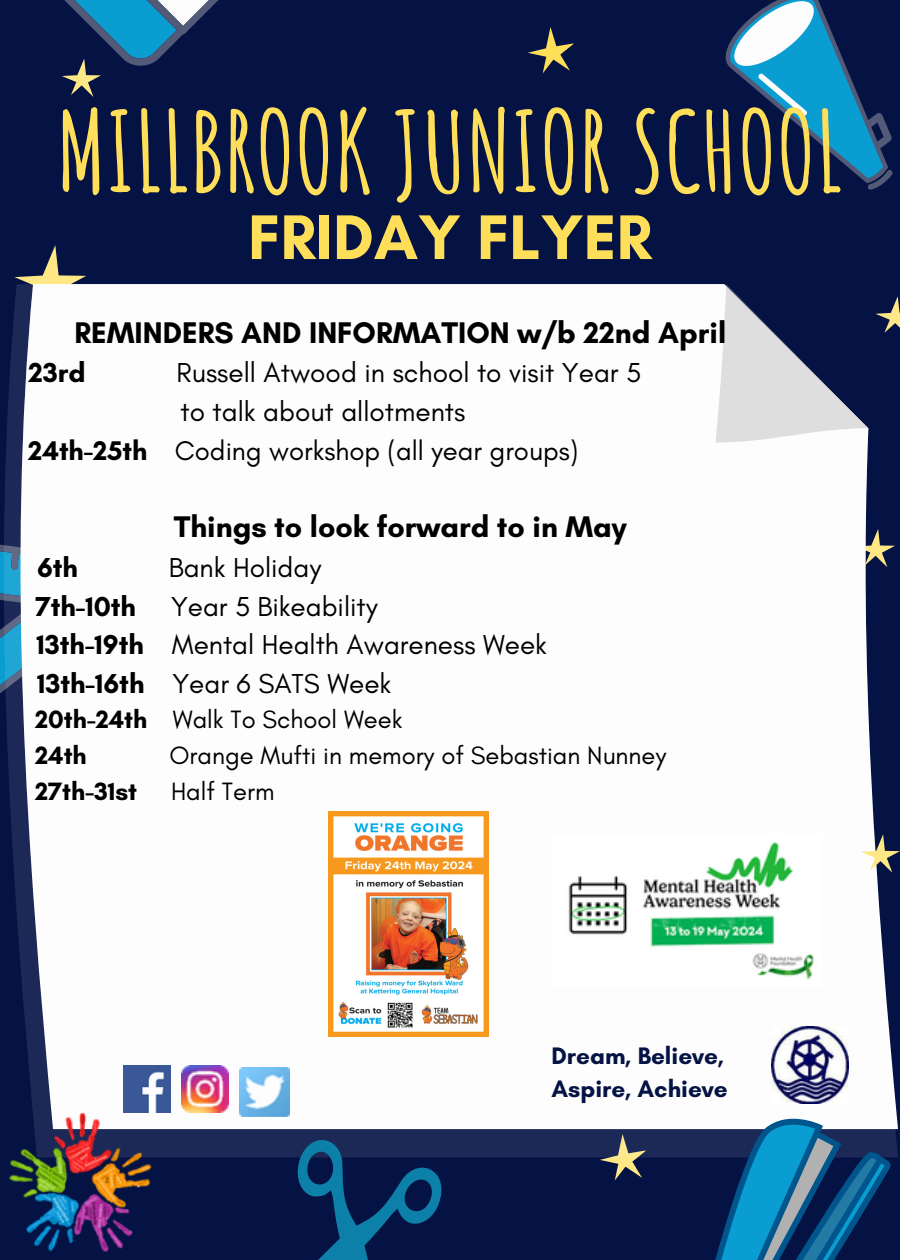
<style>
.page{position:relative;width:900px;height:1260px;background:#041244}
.page>*{position:absolute;margin:0;border:0;box-sizing:border-box;transform-origin:0 0}
.t1{font:700 109.75px "Amatic SC";color:#ffde59}
.t2{font:700 64.25px "Glacial Indifference";color:#ffde59}
.t3{font:700 30.5px "Glacial Indifference";color:#000}
.t4{font:28px/38.8px "Glacial Indifference";color:#000}
.t5{font:700 28px "Glacial Indifference";color:#000}
.t6{font:27.5px "Glacial Indifference";color:#000}
.t7{font:25.5px "Glacial Indifference";color:#000}
.t8{font:700 25.5px "Glacial Indifference";color:#000}
.t9{font:700 24.25px/33.5px "Glacial Indifference";color:#041244}
.s1{font-weight:700}
</style>
<div class="page">
<svg style="left:725px;top:0;width:168px;height:190px"></svg>
<svg style="left:0;top:544px;width:4px;height:149px"></svg>
<svg style="left:14px;top:245px;width:72px;height:39px"></svg>
<svg style="left:528px;top:27px;width:46px;height:47px"></svg>
<svg style="left:62px;top:0;width:156px;height:96px"></svg>
<div style="left:7px;top:284px;width:891px;height:845px;background:#fdfdfd"></div>
<svg style="left:716px;top:284px;width:152px;height:159px"></svg>
<svg style="left:249px;top:1076px;width:200px;height:184px"></svg>
<svg style="left:861px;top:834px;width:39px;height:38px"></svg>
<svg style="left:875px;top:296px;width:25px;height:38px"></svg>
<img style="left:7px;top:1103px;width:164px;height:149px">
<img style="left:771px;top:1026px;width:77px;height:75px">
<img style="left:123px;top:1065px;width:47px;height:47px">
<img style="left:182px;top:1065px;width:46px;height:47px">
<img style="left:239px;top:1068px;width:51px;height:49px">
<svg style="left:596px;top:1101px;width:297px;height:159px"></svg>
<img style="left:329px;top:812px;width:159px;height:225px">
<img style="left:552px;top:834px;width:270px;height:152px">
<p class="t1" style="left:57px;top:81px;width:788px">MILLBROOK JUNIOR SCHOOL</p>
<p class="t2" style="left:248px;top:198px;width:405px">FRIDAY FLYER</p>
<p class="t3" style="left:74px;top:314px;width:653px">REMINDERS AND INFORMATION w/b 22nd April</p>
<p class="t5" style="left:28px;top:356px;width:59px">23rd</p>
<p class="t4" style="left:177px;top:353px;width:466px">Russell Atwood in school to visit Year 5 to talk about allotments</p>
<p class="t6" style="left:28px;top:434px;width:552px"><span class="s1">24th-25th</span> Coding workshop (all year groups)</p>
<h1 class="t3" style="left:174px;top:508px;width:455px">Things to look forward to in May</h1>
<p class="t5" style="left:37px;top:550px;width:43px">6th</p>
<p class="t4" style="left:169px;top:548px;width:154px">Bank Holiday</p>
<p class="t5" style="left:35px;top:589px;width:102px">7th-10th</p>
<p class="t4" style="left:171px;top:586px;width:208px">Year 5 Bikeability</p>
<p class="t4" style="left:37px;top:625px;width:512px"><span class="s1">13th-19th</span> Mental Health Awareness Week</p>
<h2 class="t4" style="left:37px;top:664px;width:356px"><span class="s1">13th-16th</span> Year 6 SATS Week</h2>
<p class="t7" style="left:35px;top:704px;width:369px"><span class="s1">20th-24th</span> Walk To School Week</p>
<p class="t8" style="left:35px;top:740px;width:53px">24th</p>
<p class="t7" style="left:170px;top:740px;width:498px">Orange Mufti in memory of Sebastian Nunney</p>
<p class="t8" style="left:35px;top:775px;width:104px">27th-31st</p>
<p class="t7" style="left:171px;top:775px;width:105px">Half Term</p>
<p class="t9" style="left:552px;top:1038px;width:178px">Dream, Believe,<br>Aspire, Achieve</p>
</div>
